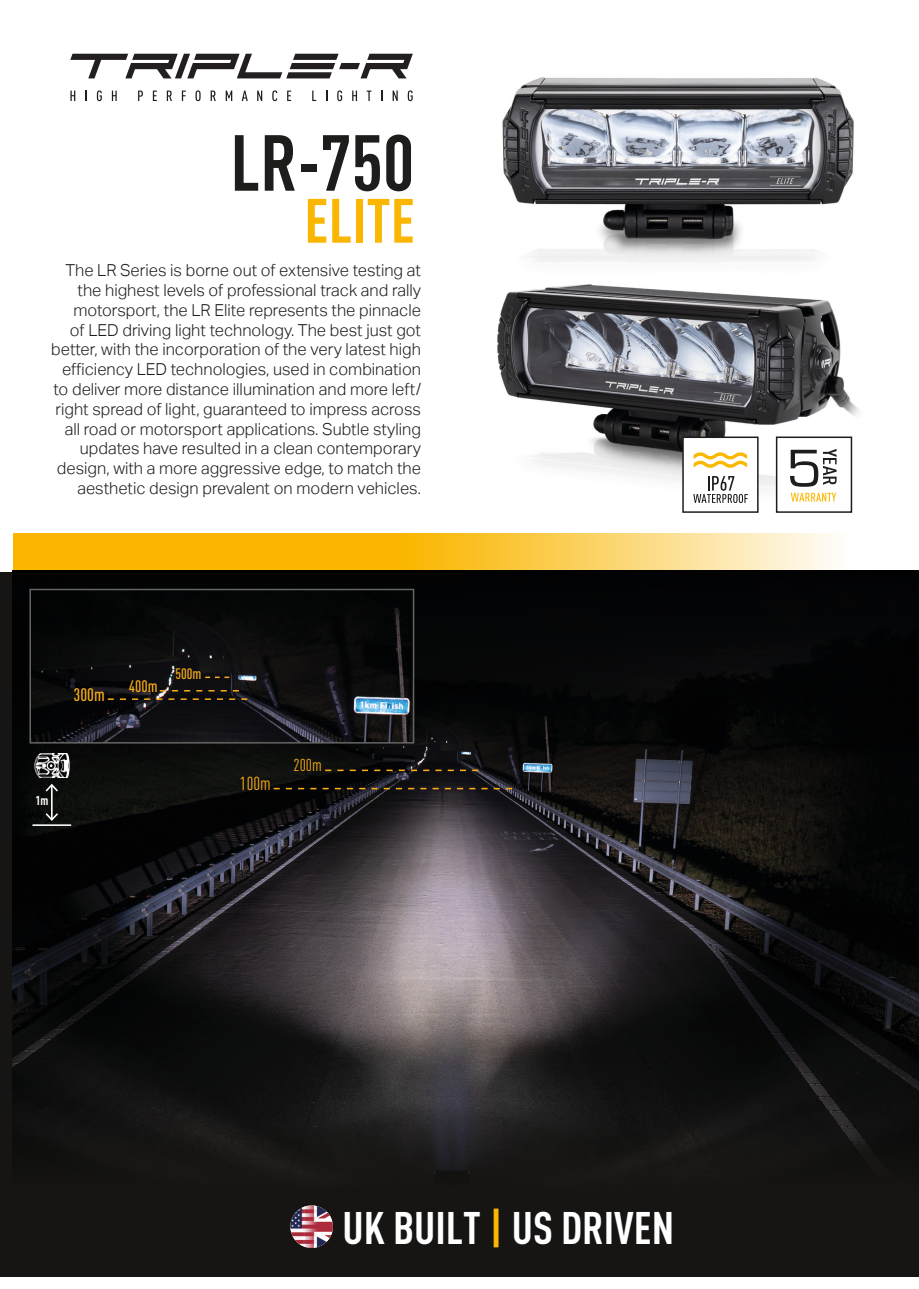
<style>
.page{position:relative;width:919px;height:1289px;background:#fff}
.page>*{position:absolute;margin:0;border:0;box-sizing:border-box;transform-origin:0 0}
.t1{font:700 condensed 78px "DINOT";color:#1d1d1b}
.t2{font:700 condensed 61.5px "DINOT";color:#fab600}
.t3{font:700 condensed 45px "DINOT";color:#fff}
.t4{font:condensed 18.6px "DINOT";color:#f9ad18}
.t5{font:500 condensed 17.85px "DINOT";color:#f9ad18}
.t6{font:condensed 17.1px "DINOT";color:#f9ad18}
.t7{font:300 16.5px/19.8px "Aktiv Grotesk";color:#1d1d1b;text-align:right}
.t8{font:500 condensed 16.35px "DINOT";color:#f9ad18}
.t9{font:500 condensed 14.85px "DINOT";color:#f9ad18}
.t10{font:700 condensed 12.75px "DINOT";color:#fff}
.s1{color:#fbb800}
</style>
<div class="page">
<svg style="left:13px;top:533px;width:893px;height:38px;background:#f4c64b"></svg>
<div style="left:0;top:572px;width:918px;height:704px;background:#161513"></div>
<img style="left:13px;top:571px;width:905px;height:524px">
<svg style="left:273px;top:787px;width:239px;height:2px"></svg>
<svg style="left:325px;top:769px;width:153px;height:2px"></svg>
<img style="left:32px;top:591px;width:379px;height:149px">
<div style="left:29px;top:588px;width:385px;height:155px;border:2px solid #656564"></div>
<svg style="left:205px;top:676px;width:24px;height:2px"></svg>
<svg style="left:160px;top:690px;width:79px;height:1px"></svg>
<svg style="left:108px;top:698px;width:139px;height:2px"></svg>
<img style="left:31px;top:753px;width:41px;height:24px">
<hr style="left:51px;top:785px;width:2px;height:34px;background:#fff">
<svg style="left:44px;top:782px;width:16px;height:11px"></svg>
<svg style="left:44px;top:811px;width:16px;height:11px"></svg>
<hr style="left:32px;top:824px;width:39px;height:2px;background:#fff">
<img style="left:497px;top:284px;width:363px;height:229px">
<img style="left:502px;top:77px;width:352px;height:186px">
<div style="left:776px;top:437px;width:75px;height:75px;background:#fff"></div>
<svg style="left:790px;top:493px;width:46px;height:8px"></svg>
<svg style="left:790px;top:449px;width:46px;height:38px"></svg>
<div style="left:775px;top:436px;width:77px;height:77px;border:2px solid #1d1d1b"></div>
<div style="left:683px;top:437px;width:74px;height:75px;background:#fff"></div>
<svg style="left:693px;top:452px;width:54px;height:16px"></svg>
<svg style="left:693px;top:476px;width:54px;height:27px"></svg>
<div style="left:682px;top:436px;width:76px;height:77px;border:2px solid #1d1d1b"></div>
<svg style="left:70px;top:54px;width:343px;height:24px"></svg>
<svg style="left:70px;top:91px;width:5px;height:10px"></svg>
<svg style="left:97px;top:90px;width:5px;height:11px"></svg>
<svg style="left:112px;top:91px;width:5px;height:10px"></svg>
<svg style="left:138px;top:91px;width:5px;height:10px"></svg>
<svg style="left:153px;top:91px;width:4px;height:10px"></svg>
<svg style="left:167px;top:91px;width:5px;height:10px"></svg>
<svg style="left:182px;top:91px;width:4px;height:10px"></svg>
<svg style="left:195px;top:90px;width:6px;height:11px"></svg>
<svg style="left:211px;top:91px;width:5px;height:10px"></svg>
<svg style="left:226px;top:91px;width:6px;height:10px"></svg>
<svg style="left:242px;top:91px;width:6px;height:10px"></svg>
<svg style="left:257px;top:91px;width:5px;height:10px"></svg>
<svg style="left:272px;top:90px;width:5px;height:11px"></svg>
<svg style="left:287px;top:91px;width:4px;height:10px"></svg>
<svg style="left:312px;top:91px;width:4px;height:10px"></svg>
<svg style="left:337px;top:90px;width:5px;height:11px"></svg>
<svg style="left:352px;top:91px;width:5px;height:10px"></svg>
<svg style="left:366px;top:91px;width:5px;height:10px"></svg>
<svg style="left:392px;top:91px;width:5px;height:10px"></svg>
<svg style="left:407px;top:90px;width:5px;height:11px"></svg>
<img style="left:290px;top:1205px;width:43px;height:42px;border-radius:21px">
<p class="t1" style="left:230px;top:116px;width:186px">LR-750</p>
<p class="t2" style="left:304px;top:183px;width:112px">ELITE</p>
<p class="t7" style="left:51px;top:260px;width:371px">The LR Series is borne out of extensive testing at the highest levels of professional track and rally motorsport, the LR Elite represents the pinnacle<br>of LED driving light technology. The best just got better, with the incorporation of the very latest high efficiency LED technologies, used in combination to deliver more distance illumination and more left/ right spread of light, guaranteed to impress across all road or motorsport applications. Subtle styling updates have resulted in a clean contemporary design, with a more aggressive edge, to match the aesthetic design prevalent on modern vehicles.</p>
<p class="t5" style="left:74px;top:683px;width:33px">300m</p>
<p class="t8" style="left:129px;top:676px;width:30px">400m</p>
<p class="t9" style="left:175px;top:664px;width:27px">500m</p>
<p class="t10" style="left:35px;top:792px;width:15px">1m</p>
<p class="t4" style="left:240px;top:772px;width:32px">100m</p>
<p class="t6" style="left:293px;top:754px;width:30px">200m</p>
<p class="t3" style="left:342px;top:1201px;width:333px">UK BUILT <span class="s1">|</span> US DRIVEN</p>
</div>
